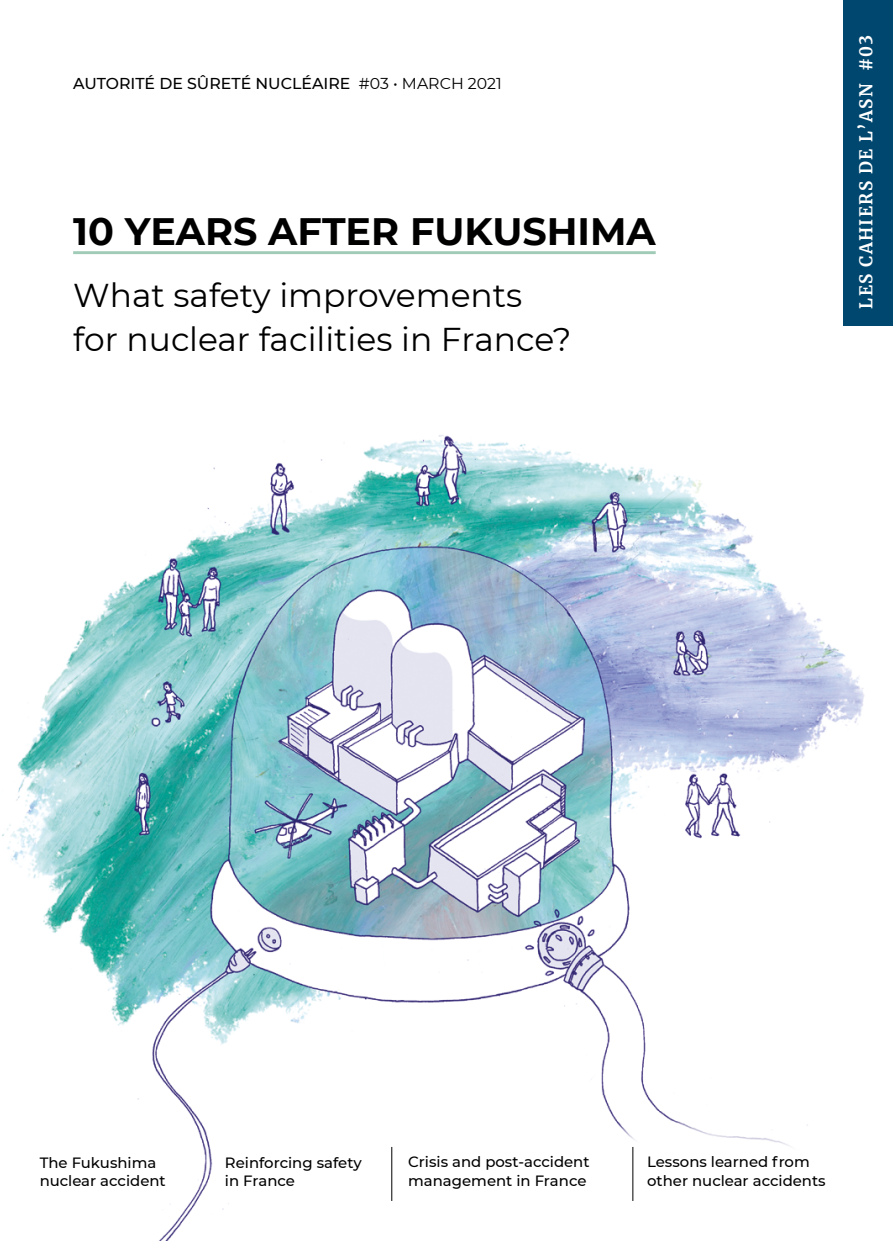
<style>
.page{position:relative;width:893px;height:1241px;background:#fff}
.page>*{position:absolute;margin:0;border:0;box-sizing:border-box;transform-origin:0 0}
.t1{font:700 38.15px "Montserrat";color:#000}
.t2{font:32.9px/43.8px "Montserrat";color:#000}
.t3{font:700 17.5px "Merriweather";letter-spacing:.08em;color:#fff}
.t4{font:500 15.75px "Montserrat";color:#000}
.t5{font:500 14.88px/18.4px "Montserrat";color:#000}
.s1{font-weight:400}
</style>
<div class="page">
<img style="left:2px;top:254px;width:891px;height:986px">
<hr style="left:73px;top:251px;width:583px;height:3px;background:#a0cbb7">
<svg style="left:612px;top:1119px;width:281px;height:121px"></svg>
<div style="left:843px;top:0;width:50px;height:325px;background:#00476f"></div>
<hr style="left:391px;top:1146px;width:1px;height:54px;background:#000">
<hr style="left:632px;top:1146px;width:1px;height:54px;background:#000">
<p class="t4" style="left:73px;top:72px;width:430px">AUTORITÉ DE SÛRETÉ NUCLÉAIRE <span class="s1">#03 • MARCH 2021</span></p>
<h1 class="t1" style="left:73px;top:203px;width:584px">10 YEARS AFTER FUKUSHIMA</h1>
<h2 class="t2" style="left:73px;top:272px;width:500px">What safety improvements for nuclear facilities in France?</h2>
<p class="t3" style="left:854px;top:308px;width:275px;rotate:-90deg">LES CAHIERS DE L’ASN #03</p>
<p class="t5" style="left:40px;top:1152px;width:128px">The Fukushima nuclear accident</p>
<p class="t5" style="left:225px;top:1152px;width:138px">Reinforcing safety in France</p>
<p class="t5" style="left:408px;top:1151px;width:183px">Crisis and post-accident management in France</p>
<p class="t5" style="left:647px;top:1151px;width:180px">Lessons learned from other nuclear accidents</p>
</div>
